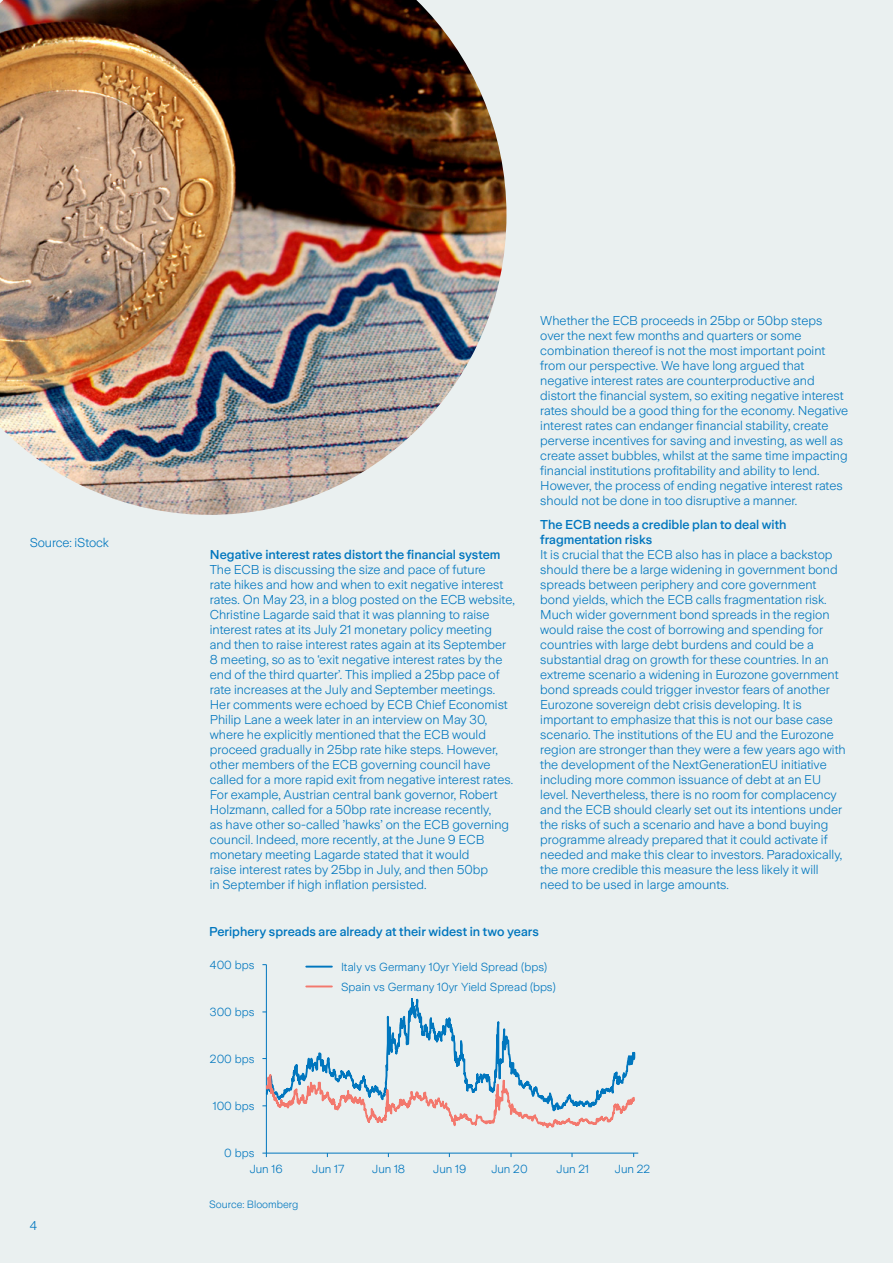
<style>
.page{position:relative;width:893px;height:1263px;background:#eaf0f0}
.page>*{position:absolute;margin:0;border:0;box-sizing:border-box;transform-origin:0 0}
.t1{font:300 12.75px/15px "Zurich Sans";color:#0076be}
.t2{font:500 12.75px/15px "Zurich Sans";color:#0076be}
.t3{font:300 11.7px/20.1px "Zurich Sans";color:#0076be}
.t4{font:300 10.5px "Zurich Sans";color:#0076be}
</style>
<div class="page">
<img style="left:0;top:0;width:506px;height:515px">
<hr style="left:266px;top:1152px;width:372px;height:1px;background:#0076be">
<svg style="left:265px;top:993px;width:371px;height:165px"></svg>
<p class="t1" style="left:30px;top:535px;width:81px">Source: iStock</p>
<p class="t1" style="left:30px;top:1218px;width:9px">4</p>
<p class="t1" style="left:540px;top:313px;width:310px">Whether the ECB proceeds in 25bp or 50bp steps over the next few months and quarters or some combination thereof is not the most important point from our perspective. We have long argued that negative interest rates are counterproductive and distort the financial system, so exiting negative interest rates should be a good thing for the economy. Negative interest rates can endanger financial stability, create perverse incentives for saving and investing, as well as create asset bubbles, whilst at the same time impacting financial institutions profitability and ability to lend.<br>However, the process of ending negative interest rates should not be done in too disruptive a manner.</p>
<p class="t2" style="left:540px;top:517px;width:248px">The ECB needs a credible plan to deal with fragmentation risks</p>
<p class="t1" style="left:540px;top:547px;width:307px">It is crucial that the ECB also has in place a backstop should there be a large widening in government bond spreads between periphery and core government bond yields, which the ECB calls fragmentation risk.<br>Much wider government bond spreads in the region would raise the cost of borrowing and spending for countries with large debt burdens and could be a substantial drag on growth for these countries. In an extreme scenario a widening in Eurozone government bond spreads could trigger investor fears of another Eurozone sovereign debt crisis developing. It is important to emphasize that this is not our base case scenario. The institutions of the EU and the Eurozone region are stronger than they were a few years ago with the development of the NextGenerationEU initiative including more common issuance of debt at an EU level. Nevertheless, there is no room for complacency and the ECB should clearly set out its intentions under the risks of such a scenario and have a bond buying programme already prepared that it could activate if needed and make this clear to investors. Paradoxically, the more credible this measure the less likely it will need to be used in large amounts.</p>
<p class="t2" style="left:210px;top:548px;width:292px">Negative interest rates distort the financial system</p>
<p class="t1" style="left:210px;top:562px;width:306px">The ECB is discussing the size and pace of future<br>rate hikes and how and when to exit negative interest rates. On May 23, in a blog posted on the ECB website, Christine Lagarde said that it was planning to raise interest rates at its July 21 monetary policy meeting and then to raise interest rates again at its September 8 meeting, so as to ‘exit negative interest rates by the end of the third quarter’. This implied a 25bp pace of rate increases at the July and September meetings.<br>Her comments were echoed by ECB Chief Economist Philip Lane a week later in an interview on May 30, where he explicitly mentioned that the ECB would proceed gradually in 25bp rate hike steps. However, other members of the ECB governing council have called for a more rapid exit from negative interest rates.<br>For example, Austrian central bank governor, Robert Holzmann, called for a 50bp rate increase recently,<br>as have other so-called ’hawks’ on the ECB governing council. Indeed, more recently, at the June 9 ECB monetary meeting Lagarde stated that it would<br>raise interest rates by 25bp in July, and then 50bp<br>in September if high inflation persisted.</p>
<p class="t2" style="left:209px;top:924px;width:331px">Periphery spreads are already at their widest in two years</p>
<p class="t3" style="left:210px;top:955px;width:46px">400 bps</p>
<p class="t3" style="left:210px;top:1002px;width:46px">300 bps</p>
<p class="t3" style="left:210px;top:1049px;width:46px">200 bps</p>
<p class="t3" style="left:213px;top:1096px;width:43px">100 bps</p>
<p class="t3" style="left:224px;top:1143px;width:32px">0 bps</p>
<p class="t3" style="left:341px;top:957px;width:216px">Italy vs Germany 10yr Yield Spread (bps)<br>Spain vs Germany 10yr Yield Spread (bps)</p>
<p class="t3" style="left:250px;top:1158px;width:35px">Jun 16</p>
<p class="t3" style="left:312px;top:1158px;width:33px">Jun 17</p>
<p class="t3" style="left:372px;top:1158px;width:35px">Jun 18</p>
<p class="t3" style="left:433px;top:1158px;width:35px">Jun 19</p>
<p class="t3" style="left:491px;top:1158px;width:38px">Jun 20</p>
<p class="t3" style="left:556px;top:1158px;width:34px">Jun 21</p>
<p class="t3" style="left:615px;top:1158px;width:37px">Jun 22</p>
<p class="t4" style="left:209px;top:1199px;width:91px">Source: Bloomberg</p>
</div>
